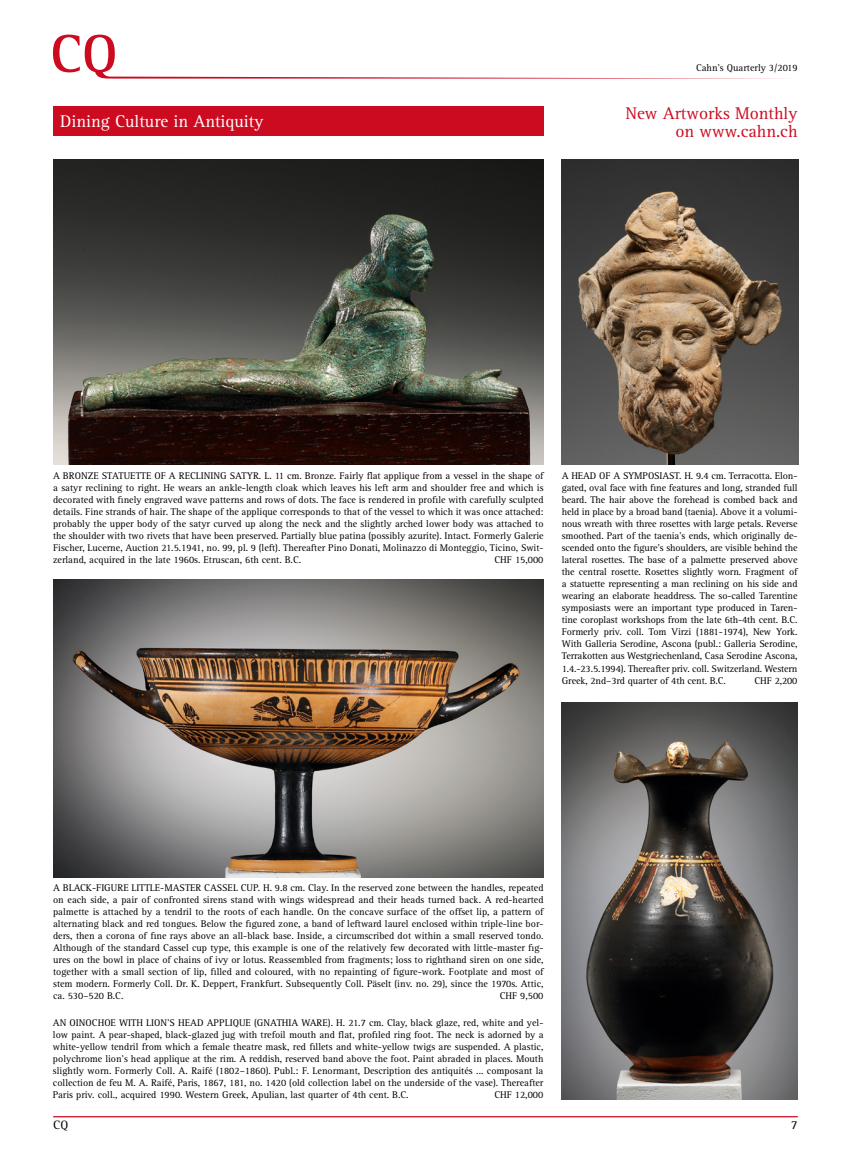
<style>
.page{position:relative;width:851px;height:1170px;background:#fff}
.page>*{position:absolute;margin:0;border:0;box-sizing:border-box;transform-origin:0 0}
.t1{font:17.5px/18.8px "Rotis Serif Std";color:#cd0b20;text-align:right}
.t2{font:17.5px "Rotis Serif Std";color:#fff}
.t3{font:12.5px "Rotis Serif Std";color:#000}
.t4{font:10px/12px "Rotis Serif Std";color:#000;text-align:justify}
</style>
<div class="page">
<hr style="left:53px;top:1115px;width:744px;height:2px;background:#cd0b20">
<svg style="left:53px;top:35px;width:731px;height:44px"></svg>
<div style="left:53px;top:106px;width:490px;height:30px;background:#cd0b20"></div>
<img style="left:53px;top:159px;width:490px;height:305px">
<img style="left:53px;top:579px;width:490px;height:298px">
<img style="left:561px;top:159px;width:237px;height:305px">
<img style="left:561px;top:702px;width:236px;height:396px">
<h1 class="t2" style="left:60px;top:111px;width:205px">Dining Culture in Antiquity</h1>
<p class="t4" style="left:696px;top:62px;width:103px">Cahn’s Quarterly 3/2019</p>
<h1 class="t1" style="left:625px;top:104px;width:173px">New Artworks Monthly on www.cahn.ch</h1>
<p class="t4" style="left:53px;top:470px;width:492px">A BRONZE STATUETTE OF A RECLINING SATYR. L. 11 cm. Bronze. Fairly flat applique from a vessel in the shape of a satyr reclining to right. He wears an ankle-length cloak which leaves his left arm and shoulder free and which is decorated with finely engraved wave patterns and rows of dots. The face is rendered in profile with carefully sculpted details. Fine strands of hair. The shape of the applique corresponds to that of the vessel to which it was once attached: probably the upper body of the satyr curved up along the neck and the slightly arched lower body was attached to the shoulder with two rivets that have been preserved. Partially blue patina (possibly azurite). Intact. Formerly Galerie Fischer, Lucerne, Auction 21.5.1941, no. 99, pl. 9 (left). Thereafter Pino Donati, Molinazzo di Monteggio, Ticino, Swit&shy;zerland, acquired in the late 1960s. Etruscan, 6th cent. B.C.</p>
<p class="t4" style="left:494px;top:554px;width:50px">CHF 15,000</p>
<p class="t4" style="left:561px;top:470px;width:237px">A HEAD OF A SYMPOSIAST. H. 9.4 cm. Terracotta. Elon&shy;gated, oval face with fine features and long, stranded full beard. The hair above the forehead is combed back and held in place by a broad band (taenia). Above it a volumi&shy;nous wreath with three rosettes with large petals. Reverse smoothed. Part of the taenia’s ends, which originally de&shy;scended onto the figure’s shoulders, are visible behind the lateral rosettes. The base of a palmette preserved above the central rosette. Rosettes slightly worn. Fragment of a statuette representing a man reclining on his side and wearing an elaborate headdress. The so-called Tarentine symposiasts were an important type produced in Taren&shy;tine coroplast workshops from the late 6th-4th cent. B.C.<br>Formerly priv. coll. Tom Virzi (1881-1974), New York.<br>With Galleria Serodine, Ascona (publ.: Galleria Serodine, Terrakotten aus Westgriechenland, Casa Serodine Ascona, 1.4.-23.5.1994). Thereafter priv. coll. Switzerland. Western Greek, 2nd–3rd quarter of 4th cent. B.C.</p>
<p class="t4" style="left:754px;top:674px;width:44px">CHF 2,200</p>
<p class="t4" style="left:53px;top:882px;width:492px">A BLACK-FIGURE LITTLE-MASTER CASSEL CUP. H. 9.8 cm. Clay. In the reserved zone between the handles, repeated on each side, a pair of confronted sirens stand with wings widespread and their heads turned back. A red-hearted palmette is attached by a tendril to the roots of each handle. On the concave surface of the offset lip, a pattern of alternating black and red tongues. Below the figured zone, a band of leftward laurel enclosed within triple-line bor&shy;ders, then a corona of fine rays above an all-black base. Inside, a circumscribed dot within a small reserved tondo.<br>Although of the standard Cassel cup type, this example is one of the relatively few decorated with little-master fig&shy;ures on the bowl in place of chains of ivy or lotus. Reassembled from fragments; loss to righthand siren on one side, together with a small section of lip, filled and coloured, with no repainting of figure-work. Footplate and most of stem modern. Formerly Coll. Dr. K. Deppert, Frankfurt. Subsequently Coll. Päselt (inv. no. 29), since the 1970s. Attic, ca. 530–520 B.C.</p>
<p class="t4" style="left:499px;top:990px;width:45px">CHF 9,500</p>
<p class="t4" style="left:53px;top:1017px;width:492px">AN OINOCHOE WITH LION'S HEAD APPLIQUE (GNATHIA WARE). H. 21.7 cm. Clay, black glaze, red, white and yel&shy;low paint. A pear-shaped, black-glazed jug with trefoil mouth and flat, profiled ring foot. The neck is adorned by a white-yellow tendril from which a female theatre mask, red fillets and white-yellow twigs are suspended. A plastic, polychrome lion's head applique at the rim. A reddish, reserved band above the foot. Paint abraded in places. Mouth slightly worn. Formerly Coll. A. Raifé (1802–1860). Publ.: F. Lenormant, Description des antiquités ... composant la collection de feu M. A. Raifé, Paris, 1867, 181, no. 1420 (old collection label on the underside of the vase). Thereafter Paris priv. coll., acquired 1990. Western Greek, Apulian, last quarter of 4th cent. B.C.</p>
<p class="t4" style="left:494px;top:1089px;width:50px">CHF 12,000</p>
<p class="t3" style="left:53px;top:1117px;width:17px">CQ</p>
<p class="t3" style="left:791px;top:1117px;width:8px">7</p>
</div>
